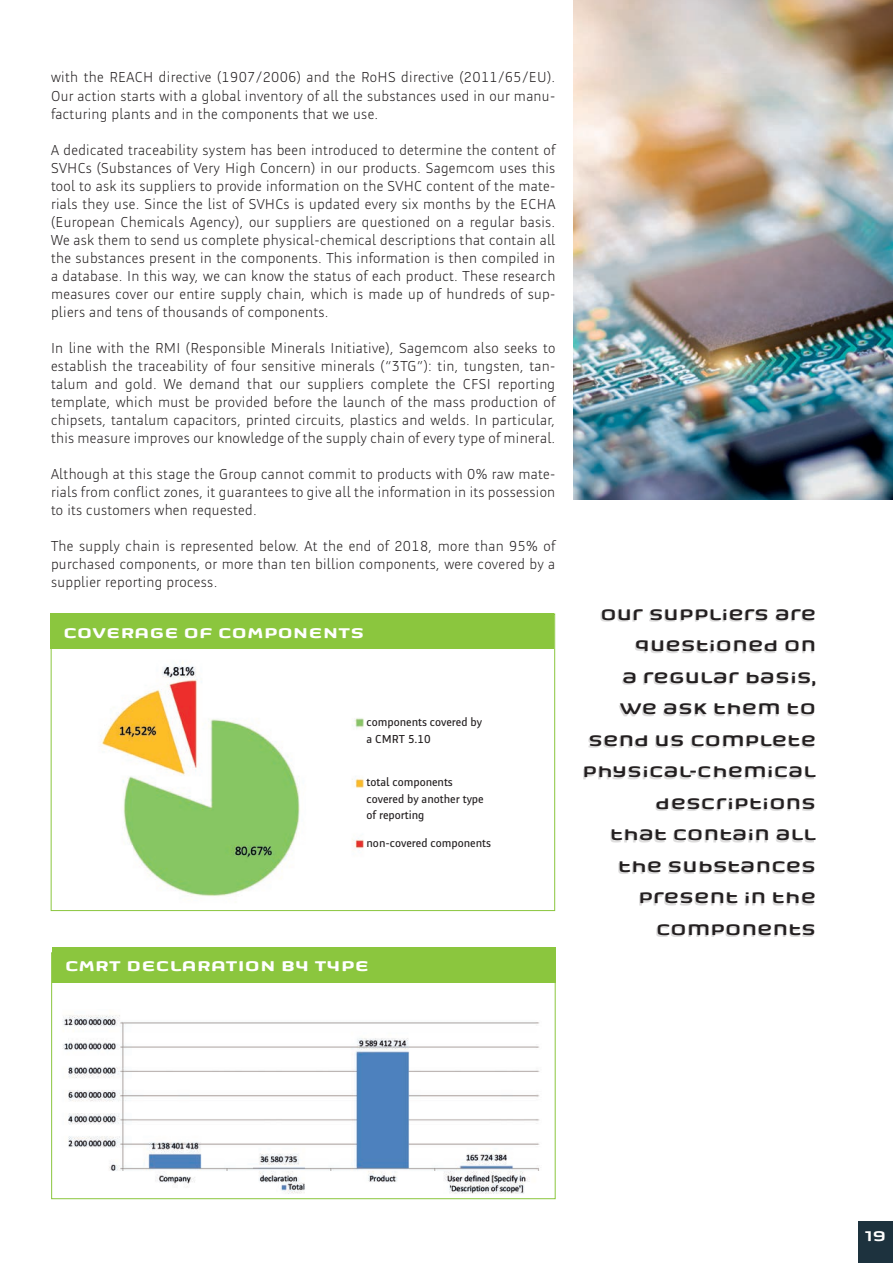
<style>
.page{position:relative;width:893px;height:1263px;background:#fff}
.page>*{position:absolute;margin:0;border:0;box-sizing:border-box;transform-origin:0 0}
.MISE_EN_EXERGUE_Droi{font:19.5px/31.5px "Sagemcom Title";letter-spacing:.02em;color:#231f20;text-align:right}
.Txt_courant{font:700 18px "Sagemcom Title";letter-spacing:.035em;color:#fff}
.t1{font:18px "Sagemcom Title";color:#fff}
.Txt_courant-2{font:300 15px/18px "Sagemcom Type";letter-spacing:.02em;color:#231f20;text-align:justify}
.Sous-titre{font:12px/16.5px "Sagemcom Type";color:#231f20}
</style>
<div class="page">
<div style="left:858px;top:1221px;width:35px;height:42px;background:#1d323e"></div>
<div style="left:583px;top:610px;width:231px;height:327px;background:#231f20;opacity:.15"></div>
<img style="left:62px;top:1015px;width:478px;height:179px">
<div style="left:52px;top:947px;width:503px;height:35px;background:#8bc63e"></div>
<img style="left:101px;top:663px;width:263px;height:233px">
<div style="left:51px;top:613px;width:503px;height:36px;background:#8bc63e"></div>
<img style="left:573px;top:0;width:320px;height:500px">
<p class="Txt_courant-2" style="left:51px;top:69px;width:506px">with the REACH directive (1907/2006) and the RoHS directive (2011/65/EU).<br>Our action starts with a global inventory of all the substances used in our manu&shy;facturing plants and in the components that we use.</p>
<p class="Txt_courant-2" style="left:51px;top:141px;width:506px">A dedicated traceability system has been introduced to determine the content of SVHCs (Substances of Very High Concern) in our products. Sagemcom uses this tool to ask its suppliers to provide information on the SVHC content of the mate&shy;rials they use. Since the list of SVHCs is updated every six months by the ECHA (European Chemicals Agency), our suppliers are questioned on a regular basis.<br>We ask them to send us complete physical-chemical descriptions that contain all the substances present in the components. This information is then compiled in a database. In this way, we can know the status of each product. These research measures cover our entire supply chain, which is made up of hundreds of sup&shy;pliers and tens of thousands of components.</p>
<p class="Txt_courant-2" style="left:51px;top:339px;width:506px">In line with the RMI (Responsible Minerals Initiative), Sagemcom also seeks to establish the traceability of four sensitive minerals (“3TG”): tin, tungsten, tan&shy;talum and gold. We demand that our suppliers complete the CFSI reporting template, which must be provided before the launch of the mass production of chipsets, tantalum capacitors, printed circuits, plastics and welds. In particular, this measure improves our knowledge of the supply chain of every type of mineral.</p>
<p class="Txt_courant-2" style="left:51px;top:465px;width:506px">Although at this stage the Group cannot commit to products with 0% raw mate&shy;rials from conflict zones, it guarantees to give all the information in its possession to its customers when requested.</p>
<p class="Txt_courant-2" style="left:51px;top:537px;width:506px">The supply chain is represented below. At the end of 2018, more than 95% of purchased components, or more than ten billion components, were covered by a supplier reporting process.</p>
<p class="Txt_courant" style="left:64px;top:624px;width:302px">COVERAGE OF COMPONENTS</p>
<p class="Sous-titre" style="left:367px;top:714px;width:117px">components covered by a CMRT 5.10</p>
<p class="Sous-titre" style="left:367px;top:774px;width:119px">total components covered by another type of reporting</p>
<p class="Sous-titre" style="left:367px;top:835px;width:126px">non-covered components</p>
<p class="Txt_courant" style="left:65px;top:958px;width:305px">CMRT DECLARATION BY TYPE</p>
<p class="MISE_EN_EXERGUE_Droi" style="left:583px;top:599px;width:235px">our suppliers are questioned on<br>a regular basis,<br>We ask them to send us complete physical-chemical descriptions<br>that contain all the substances present in the components</p>
<p class="t1" style="left:865px;top:1227px;width:23px">19</p>
</div>
